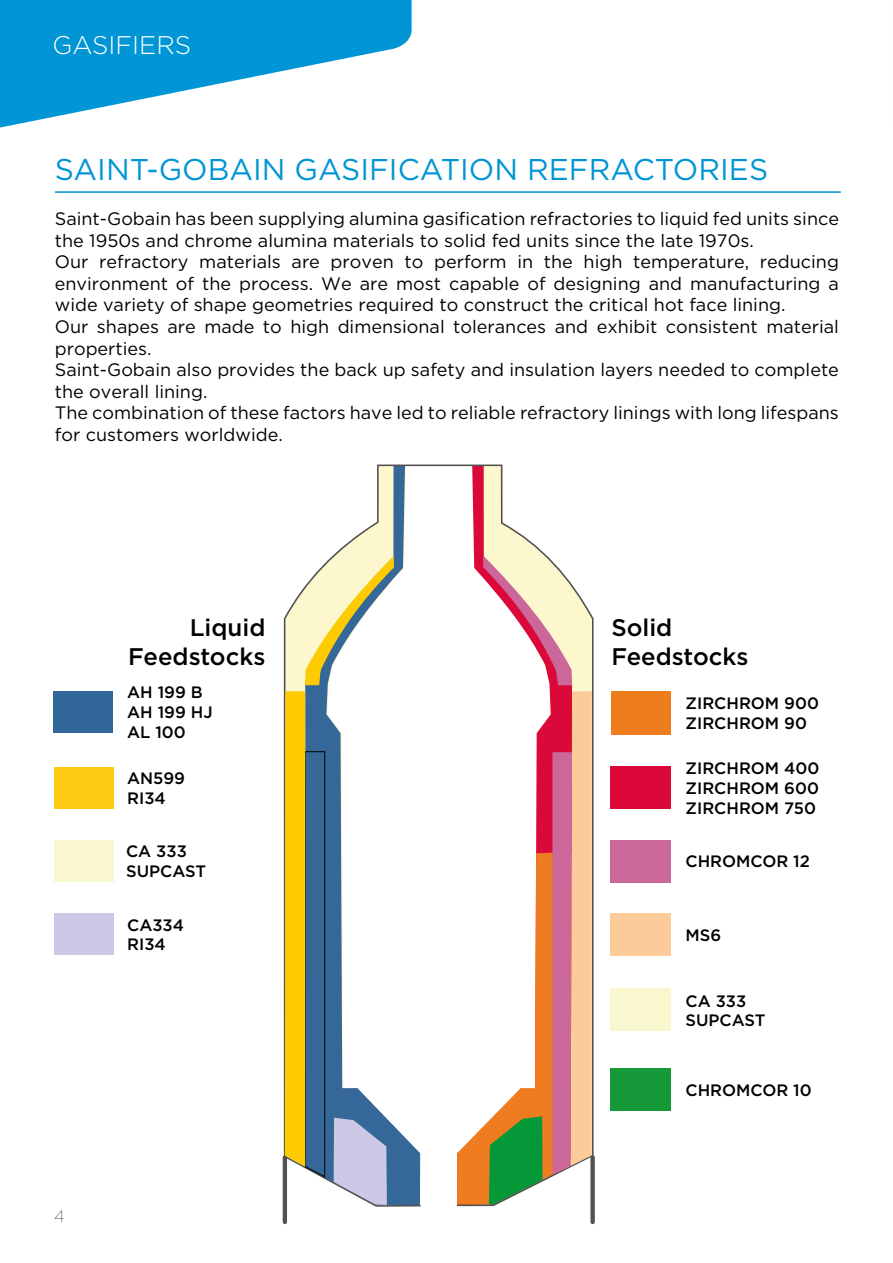
<style>
.page{position:relative;width:893px;height:1263px;background:#fff}
.page>*{position:absolute;margin:0;border:0;box-sizing:border-box;transform-origin:0 0}
.t1{font:30px "Gotham";color:#0095d4}
.t2{font:300 25.5px "Gotham";color:#fff}
.t3{font:500 24px/28.8px "Gotham";color:#000;text-align:right}
.t4{font:18px/21.6px "Gotham";color:#000}
.t5{font:500 16.5px/19.8px "Gotham";color:#000}
.t6{font:100 16.5px "Gotham";color:#000}
</style>
<div class="page">
<div style="left:54px;top:691px;width:59px;height:41px;background:#316899"></div>
<div style="left:54px;top:767px;width:60px;height:41px;background:#feca15"></div>
<div style="left:54px;top:840px;width:60px;height:41px;background:#f9f7cd"></div>
<div style="left:54px;top:913px;width:60px;height:42px;background:#cbc8e6"></div>
<div style="left:611px;top:691px;width:60px;height:43px;background:#ef7d1d"></div>
<div style="left:610px;top:766px;width:61px;height:43px;background:#db0839"></div>
<div style="left:610px;top:840px;width:61px;height:42px;background:#cc6799"></div>
<div style="left:611px;top:914px;width:60px;height:42px;background:#fbcb9a"></div>
<div style="left:611px;top:989px;width:60px;height:42px;background:#f9f7cd"></div>
<div style="left:611px;top:1068px;width:60px;height:42px;background:#169939"></div>
<hr style="left:55px;top:191px;width:786px;height:2px;background:#0095d4">
<svg style="left:283px;top:464px;width:311px;height:743px"></svg>
<hr style="left:283px;top:1155px;width:4px;height:69px;background:#525050;border-radius:2px">
<div style="left:590px;top:1155px;width:5px;height:69px;background:#525050;border-radius:2px"></div>
<svg style="left:483px;top:556px;width:89px;height:129px"></svg>
<svg style="left:305px;top:556px;width:89px;height:129px"></svg>
<svg style="left:285px;top:691px;width:40px;height:486px;background:#9a9548"></svg>
<svg style="left:334px;top:691px;width:258px;height:515px"></svg>
<svg style="left:0;top:0;width:412px;height:128px;fill:#0095d4"></svg>
<h2 class="t2" style="left:52px;top:28px;width:140px">GASIFIERS</h2>
<h1 class="t1" style="left:55px;top:150px;width:715px">SAINT-GOBAIN GASIFICATION REFRACTORIES</h1>
<p class="t4" style="left:55px;top:207px;width:786px">Saint-Gobain has been supplying alumina gasification refractories to liquid fed units since the 1950s and chrome alumina materials to solid fed units since the late 1970s.<br>Our refractory materials are proven to perform in the high temperature, reducing environment of the process. We are most capable of designing and manufacturing a wide variety of shape geometries required to construct the critical hot face lining.<br>Our shapes are made to high dimensional tolerances and exhibit consistent material properties.<br>Saint-Gobain also provides the back up safety and insulation layers needed to complete the overall lining.<br>The combination of these factors have led to reliable refractory linings with long lifespans for customers worldwide.</p>
<h3 class="t3" style="left:128px;top:613px;width:139px">Liquid<br>Feedstocks</h3>
<p class="t5" style="left:127px;top:682px;width:87px">AH 199 B<br>AH 199 HJ<br>AL 100</p>
<p class="t5" style="left:127px;top:768px;width:59px">AN599<br>RI34</p>
<p class="t5" style="left:126px;top:841px;width:82px">CA 333<br>SUPCAST</p>
<p class="t5" style="left:127px;top:915px;width:58px">CA334<br>RI34</p>
<p class="t6" style="left:54px;top:1206px;width:12px">4</p>
<h3 class="t3" style="left:611px;top:613px;width:139px;text-align:left">Solid<br>Feedstocks</h3>
<p class="t5" style="left:686px;top:693px;width:135px">ZIRCHROM 900<br>ZIRCHROM 90</p>
<p class="t5" style="left:686px;top:758px;width:135px;text-align:justify">ZIRCHROM 400<br>ZIRCHROM 600<br>ZIRCHROM 750</p>
<p class="t5" style="left:686px;top:851px;width:126px">CHROMCOR 12</p>
<p class="t5" style="left:686px;top:925px;width:37px">MS6</p>
<p class="t5" style="left:686px;top:990px;width:82px">CA 333<br>SUPCAST</p>
<p class="t5" style="left:686px;top:1080px;width:128px">CHROMCOR 10</p>
</div>
